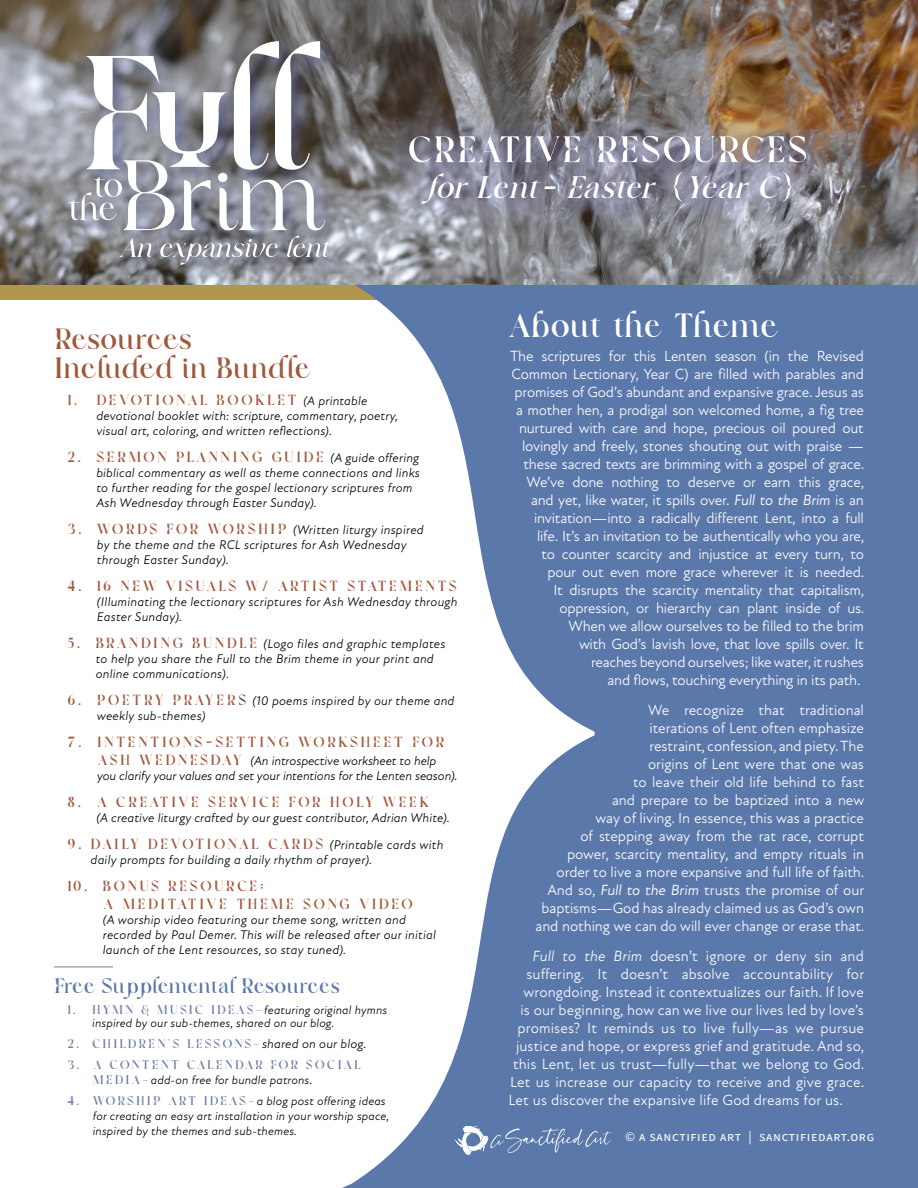
<style>
.page{position:relative;width:918px;height:1188px;background:#fff}
.page>*{position:absolute;margin:0;border:0;box-sizing:border-box;transform-origin:0 0}
.t1{font:700 52.5px "Frunchy Serif";letter-spacing:.01em;color:#fff}
.t2{font:700 48px "Frunchy Serif";letter-spacing:.015em;color:#fff}
.t3{font:italic 700 44.55px "Frunchy Serif";letter-spacing:.01em;color:#fff}
.t4{font:700 42px "Frunchy Serif";letter-spacing:.02em;color:#a1583e}
.t5{font:700 30px "Frunchy Serif";letter-spacing:.015em;color:#5b78aa}
.t6{font:700 21px/18px "Frunchy Serif";letter-spacing:.095em;color:#a1583e}
.t7{font:700 18px "Frunchy Serif";letter-spacing:.095em;color:#6f7fa5}
.t8{font:15px/18px "Atten New";letter-spacing:-.015em;color:#fff;text-align:right}
.t9{font:15px "Atten New";letter-spacing:.01em;color:#fff}
.t10{font:13.5px "Source Sans Pro";letter-spacing:.05em;color:#fff}
.t11{font:italic 12.75px/15px "Atten New";letter-spacing:.015em;color:#000}
.t12{font:italic 12.75px/15px "Atten New";letter-spacing:-.005em;color:#000}
.t13{font:italic 12px/15px "Atten New";letter-spacing:.015em;color:#000}
.s1{font-weight:500;font-style:normal;font-size:57px}
.s2{font-family:"Atten New";font-weight:400;font-style:italic;font-size:12.75px;color:#000}
.s3{font-family:"Frunchy Serif";font-weight:700;font-style:normal;font-size:21px;color:#a1583e}
.s4{font-family:"Frunchy Serif";font-weight:700;font-style:normal;font-size:21px;color:#63554f}
.s5{font-family:"Frunchy Serif";font-weight:700;font-style:normal;font-size:18px;color:#6f7fa5}
.s6{font-style:italic}
</style>
<div class="page">
<div style="left:0;top:285px;width:586px;height:15px;background:#b1974e"></div>
<div style="left:684px;top:285px;width:234px;height:903px;background:#5b78aa"></div>
<svg style="left:342px;top:285px;width:342px;height:903px;fill:#5b78aa"></svg>
<img style="left:0;top:0;width:918px;height:285px">
<div style="left:63px;top:34px;width:287px;height:251px;background:#515c98;opacity:.61"></div>
<svg style="left:119px;top:238px;width:34px;height:19px"></svg>
<svg style="left:160px;top:239px;width:119px;height:26px;background:#94969d"></svg>
<svg style="left:287px;top:236px;width:45px;height:21px"></svg>
<svg style="left:69px;top:41px;width:256px;height:189px"></svg>
<div style="left:381px;top:110px;width:453px;height:125px;background:#635dc6;opacity:.43"></div>
<svg style="left:454px;top:1126px;width:157px;height:29px;background:#748cb7"></svg>
<hr style="left:54px;top:967px;width:59px;height:1px;background:#6f7fa5">
<h1 class="t1" style="left:407px;top:126px;width:401px">CREATIVE RESOURCES</h1>
<h3 class="t3" style="left:425px;top:168px;width:369px">for Lent- Easter <span class="s1">{</span>Year C<span class="s1">}</span></h3>
<h3 class="t4" style="left:54px;top:320px;width:139px">Resources</h3>
<h3 class="t4" style="left:54px;top:349px;width:258px">Included in Bundle</h3>
<h3 class="t6" style="left:68px;top:391px;width:301px">1. DEVOTIONAL BOOKLET <span class="s2">(A printable</span></h3>
<p class="t11" style="left:96px;top:408px;width:303px">devotional booklet with: scripture, commentary, poetry, visual art, coloring, and written reflections).</p>
<h3 class="t6" style="left:68px;top:448px;width:353px">2. SERMON PLANNING GUIDE <span class="s2">(A guide offering</span></h3>
<p class="t11" style="left:96px;top:465px;width:325px">biblical commentary as well as theme connections and links to further reading for the gospel lectionary scriptures from<br>Ash Wednesday through Easter Sunday).</p>
<p class="t11" style="left:97px;top:522px;width:328px;text-indent:-29px"><span class="s3">3. WORDS FOR WORSHIP</span> (Written liturgy inspired by the theme and the RCL scriptures for Ash Wednesday through Easter Sunday).</p>
<h3 class="t6" style="left:68px;top:577px;width:391px">4. 16 NEW VISUALS W/ ARTIST STATEMENTS</h3>
<p class="t11" style="left:97px;top:594px;width:362px">(Illuminating the lectionary scriptures for Ash Wednesday through<br>Easter Sunday).</p>
<p class="t11" style="left:96px;top:636px;width:351px;text-indent:-28px"><span class="s3">5. BRANDING BUNDLE</span> (Logo files and graphic templates to help you share the Full to the Brim theme in your print and online communications).</p>
<p class="t11" style="left:97px;top:693px;width:359px;text-indent:-29px"><span class="s3">6. POETRY PRAYER</span><span class="s4">S</span> (10 poems inspired by our theme and weekly sub-themes)</p>
<h3 class="t6" style="left:68px;top:733px;width:378px">7. INTENTIONS-SETTING WORKSHEET FOR</h3>
<p class="t12" style="left:97px;top:753px;width:362px"><span class="s3">AS H WEDNESDAY</span> (An introspective worksheet to help you clarify your values and set your intentions for the Lenten season).</p>
<h3 class="t6" style="left:68px;top:793px;width:363px">8. A CREATIVE SERVICE FOR HOLY WEEK</h3>
<p class="t11" style="left:96px;top:810px;width:355px">(A creative liturgy crafted by our guest contributor, Adrian White).</p>
<h3 class="t6" style="left:68px;top:835px;width:377px">9. DAILY DEVOTIONAL CARDS <span class="s2">(Printable cards with</span></h3>
<p class="t11" style="left:91px;top:852px;width:283px">daily prompts for building a daily rhythm of prayer).</p>
<h3 class="t6" style="left:103px;top:877px;width:311px;text-indent:-35px">10. BONUS RESOURCE:<br>A MEDITATIVE THEME SONG VIDEO</h3>
<p class="t11" style="left:103px;top:912px;width:335px">(A worship video featuring our theme song, written and recorded by Paul Demer. This will be released after our initial launch of the Lent resources, so stay tuned).</p>
<h3 class="t5" style="left:54px;top:972px;width:287px">Free Supplemental Resources</h3>
<p class="t13" style="left:92px;top:1003px;width:296px;line-height:13.5px;text-indent:-25px"><span class="s5">1. HYMN &amp; MUSIC IDEAS—</span> featuring original hymns inspired by our sub-themes, shared on our blog.</p>
<p class="t7" style="left:68px;top:1036px;width:300px">2. CHILDREN’S LESSONS—<span class="s2">shared on our blog.</span></p>
<p class="t7" style="left:68px;top:1057px;width:295px">3. A CONTENT CALENDAR FOR SOCIAL</p>
<p class="t13" style="left:93px;top:1073px;width:221px"><span class="s5">MEDIA—</span> add-on free for bundle patrons.</p>
<p class="t13" style="left:93px;top:1094px;width:298px;text-indent:-25px"><span class="s5">4. WORSHIP ART IDEAS—</span> a blog post offering ideas for creating an easy art installation in your worship space, inspired by the themes and sub-themes.</p>
<h2 class="t2" style="left:507px;top:304px;width:273px">About the Theme</h2>
<p class="t8" style="left:510px;top:347px;width:356px">The scriptures for this Lenten season (in the Revised Common Lectionary, Year C) are filled with parables and promises of God’s abundant and expansive grace. Jesus as a mother hen, a prodigal son welcomed home, a fig tree nurtured with care and hope, precious oil poured out lovingly and freely, stones shouting out with praise — these sacred texts are brimming with a gospel of grace.<br>We’ve done nothing to deserve or earn this grace, and yet, like water, it spills over. <span class="s6">Full to the Brim</span> is an invitation—into a radically different Lent, into a full life. It’s an invitation to be authentically who you are,<br>to counter scarcity and injustice at every turn, to pour out even more grace wherever it is needed.<br>It disrupts the scarcity mentality that capitalism, oppression, or hierarchy can plant inside of us.<br>When we allow ourselves to be filled to the brim<br>with God’s lavish love, that love spills over. It<br>reaches beyond ourselves; like water, it rushes<br>and flows, touching everything in its path.</p>
<p class="t8" style="left:536px;top:701px;width:330px">We recognize that traditional<br>iterations of Lent often emphasize<br>restraint, confession, and piety. The<br>origins of Lent were that one was<br>to leave their old life behind to fast<br>and prepare to be baptized into a new<br>way of living. In essence, this was a practice<br>of stepping away from the rat race, corrupt power, scarcity mentality, and empty rituals in order to live a more expansive and full life of faith.<br>And so, <span class="s6">Full to the Brim</span> trusts the promise of our baptisms—God has already claimed us as God’s own and nothing we can do will ever change or erase that.</p>
<p class="t9" style="left:532px;top:947px;width:333px"><span class="s6">Full to the Brim</span> doesn’t ignore or deny sin and</p>
<p class="t9" style="left:526px;top:965px;width:339px">suffering. It doesn’t absolve accountability for</p>
<p class="t9" style="left:524px;top:983px;width:342px">wrongdoing. Instead it contextualizes our faith. If love</p>
<p class="t9" style="left:520px;top:1001px;width:345px">is our beginning, how can we live our lives led by love’s</p>
<p class="t9" style="left:518px;top:1019px;width:348px">promises? It reminds us to live fully—as we pursue</p>
<p class="t9" style="left:516px;top:1037px;width:350px">justice and hope, or express grief and gratitude. And so,</p>
<p class="t9" style="left:513px;top:1055px;width:353px">this Lent, let us trust—fully—that we belong to God.</p>
<p class="t9" style="left:510px;top:1073px;width:356px">Let us increase our capacity to receive and give grace.</p>
<p class="t9" style="left:508px;top:1091px;width:336px">Let us discover the expansive life God dreams for us.</p>
<p class="t10" style="left:625px;top:1128px;width:251px">© a sanctified art | sanctifiedart.org</p>
</div>
